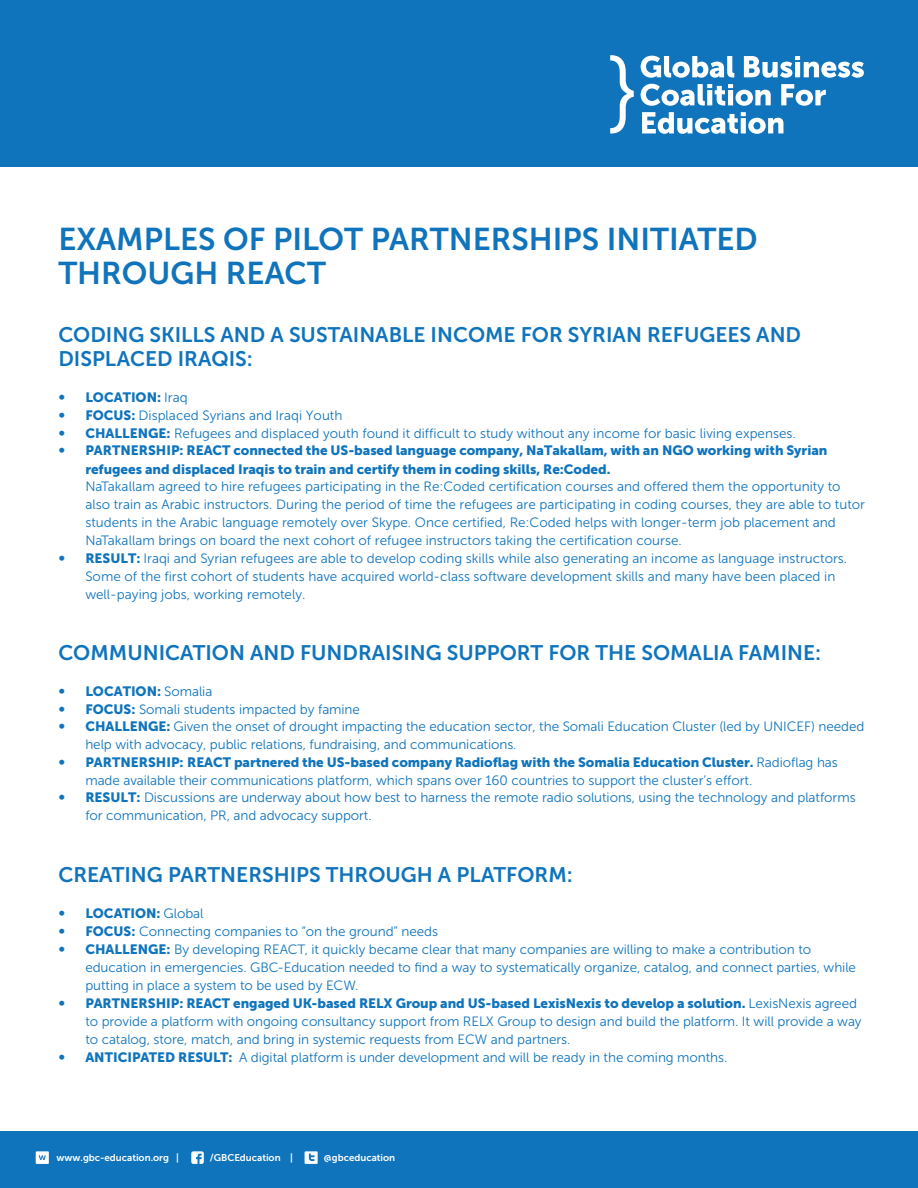
<style>
.page{position:relative;width:918px;height:1188px;background:#fff}
.page>*{position:absolute;margin:0;border:0;box-sizing:border-box;transform-origin:0 0}
.t1{font:31.35px/34px "Museo Sans 700";color:#1074bc}
.t2{font:21px/24px "Museo Sans 700";color:#1074bc}
.t3{font:13.5px/18px "Museo Sans 300";letter-spacing:-.005em;color:#1074bc}
.t4{font:13.5px/18.5px "Museo Sans 900";letter-spacing:-.005em;color:#1074bc}
.t5{font:9.75px "Museo Sans 700";color:#fff}
.s1{font-family:"Museo Sans 300"}
.s2{font-family:"Museo Sans 900"}
</style>
<div class="page">
<div style="left:0;top:1132px;width:918px;height:56px;background:#1074bc"></div>
<div style="left:0;top:0;width:918px;height:166px;background:#1074bc"></div>
<svg style="left:641px;top:56px;width:93px;height:22px"></svg>
<svg style="left:744px;top:56px;width:120px;height:22px"></svg>
<svg style="left:641px;top:84px;width:130px;height:22px"></svg>
<svg style="left:781px;top:84px;width:45px;height:22px"></svg>
<svg style="left:642px;top:112px;width:141px;height:22px"></svg>
<svg style="left:610px;top:55px;width:24px;height:79px"></svg>
<svg style="left:191px;top:1151px;width:13px;height:13px"></svg>
<svg style="left:305px;top:1151px;width:13px;height:13px"></svg>
<svg style="left:36px;top:1151px;width:13px;height:13px"></svg>
<h1 class="t1" style="left:58px;top:222px;width:701px">EXAMPLES OF PILOT PARTNERSHIPS INITIATED<br>THROUGH REACT</h1>
<h2 class="t2" style="left:58px;top:323px;width:744px">CODING SKILLS AND A SUSTAINABLE INCOME FOR SYRIAN REFUGEES AND<br>DISPLACED IRAQIS:</h2>
<p class="t4" style="left:58px;top:388px;width:131px">• LOCATION: <span class="s1">Iraq</span></p>
<p class="t3" style="left:58px;top:406px;width:286px"><span class="s2">• FOCUS:</span> Displaced Syrians and Iraqi Youth</p>
<p class="t3" style="left:58px;top:424px;width:739px"><span class="s2">• CHALLENGE:</span> Refugees and displaced youth found it difficult to study without any income for basic living expenses.</p>
<p class="t4" style="left:85px;top:441px;width:744px;text-indent:-27px">• PARTNERSHIP: REACT connected the US-based language company, NaTakallam, with an NGO working with Syrian refugees and displaced Iraqis to train and certify them in coding skills, Re:Coded.</p>
<p class="t3" style="left:85px;top:478px;width:781px">NaTakallam agreed to hire refugees participating in the Re:Coded certification courses and offered them the opportunity to also train as Arabic instructors. During the period of time the refugees are participating in coding courses, they are able to tutor students in the Arabic language remotely over Skype. Once certified, Re:Coded helps with longer-term job placement and NaTakallam brings on board the next cohort of refugee instructors taking the certification course.</p>
<p class="t3" style="left:85px;top:549px;width:763px;text-indent:-27px"><span class="s2">• RESULT:</span> Iraqi and Syrian refugees are able to develop coding skills while also generating an income as language instructors.<br>Some of the first cohort of students have acquired world-class software development skills and many have been placed in well-paying jobs, working remotely.</p>
<h2 class="t2" style="left:58px;top:641px;width:764px">COMMUNICATION AND FUNDRAISING SUPPORT FOR THE SOMALIA FAMINE:</h2>
<p class="t4" style="left:58px;top:682px;width:155px">• LOCATION: <span class="s1">Somalia</span></p>
<p class="t3" style="left:58px;top:700px;width:303px"><span class="s2">• FOCUS:</span> Somali students impacted by famine</p>
<p class="t3" style="left:85px;top:718px;width:781px;text-indent:-27px"><span class="s2">• CHALLENGE:</span> Given the onset of drought impacting the education sector, the Somali Education Cluster (led by UNICEF) needed help with advocacy, public relations, fundraising, and communications.</p>
<p class="t4" style="left:58px;top:753px;width:781px">• PARTNERSHIP: REACT partnered the US-based company Radioflag with the Somalia Education Cluster. <span class="s1">Radioflag has</span></p>
<p class="t3" style="left:85px;top:771px;width:669px">made available their communications platform, which spans over 160 countries to support the cluster’s effort.</p>
<p class="t3" style="left:85px;top:789px;width:772px;text-indent:-27px"><span class="s2">• RESULT:</span> Discussions are underway about how best to harness the remote radio solutions, using the technology and platforms for communication, PR, and advocacy support.</p>
<h2 class="t2" style="left:58px;top:863px;width:516px">CREATING PARTNERSHIPS THROUGH A PLATFORM:</h2>
<p class="t4" style="left:58px;top:904px;width:147px">• LOCATION: <span class="s1">Global</span></p>
<p class="t3" style="left:58px;top:922px;width:381px"><span class="s2">• FOCUS:</span> Connecting companies to “on the ground” needs</p>
<p class="t3" style="left:85px;top:940px;width:772px;text-indent:-27px"><span class="s2">• CHALLENGE:</span> By developing REACT, it quickly became clear that many companies are willing to make a contribution to education in emergencies. GBC-Education needed to find a way to systematically organize, catalog, and connect parties, while putting in place a system to be used by ECW.</p>
<p class="t4" style="left:58px;top:994px;width:800px">• PARTNERSHIP: REACT engaged UK-based RELX Group and US-based LexisNexis to develop a solution. <span class="s1">LexisNexis agreed</span></p>
<p class="t3" style="left:85px;top:1012px;width:778px">to provide a platform with ongoing consultancy support from RELX Group to design and build the platform. It will provide a way to catalog, store, match, and bring in systemic requests from ECW and partners.</p>
<p class="t3" style="left:58px;top:1048px;width:671px"><span class="s2">• ANTICIPATED RESULT:</span> A digital platform is under development and will be ready in the coming months.</p>
<p class="t5" style="left:57px;top:1152px;width:124px">www.gbc-education.org |</p>
<p class="t5" style="left:210px;top:1152px;width:85px">/GBCEducation |</p>
<p class="t5" style="left:324px;top:1152px;width:73px">@gbceducation</p>
</div>
